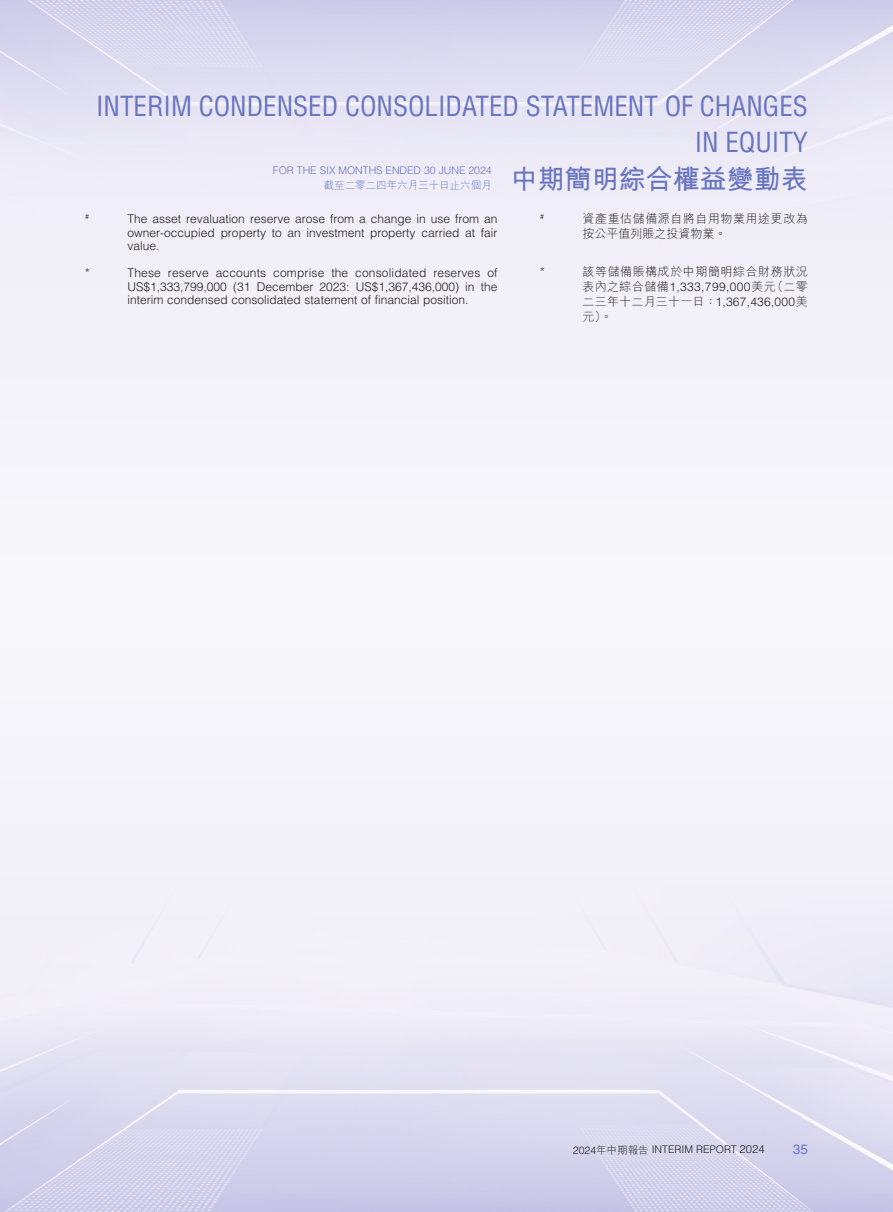
<style>
.page{position:relative;width:893px;height:1212px;background:#f4f3fa}
.page>*{position:absolute;margin:0;border:0;box-sizing:border-box;transform-origin:0 0}
.t1{font:condensed 27px/36px "Helvetica LT Std";color:#6975c0;text-align:right}
.t2{font:700 27px "M Hei HK";color:#6975c0}
.t3{font:13.5px "Helvetica LT Std";color:#6975c0}
.t4{font:300 12px/13.5px "Helvetica LT Std";color:#231f20;text-align:justify}
.t5{font:300 12px/15px "M Hei HK";letter-spacing:.045em;color:#231f20}
.t6{font:300 12px/15px "Helvetica LT Std";letter-spacing:.025em;color:#231f20}
.t7{font:300 10.5px "Helvetica LT Std";color:#6975c0}
.t8{font:300 10.5px "Helvetica LT Std";color:#231f20}
.t9{font:300 10.5px "M Hei HK";color:#6975c0}
.t10{font:300 7.05px "Helvetica LT Std";color:#231f20}
.s1{font-family:"M Hei HK"}
.s2{font-size:11.25px}
</style>
<div class="page">
<img style="left:0;top:0;width:893px;height:156px">
<img style="left:0;top:935px;width:893px;height:277px">
<h1 class="t1" style="left:96px;top:88px;width:713px">INTERIM CONDENSED CONSOLIDATED STATEMENT OF CHANGES<br>IN EQUITY</h1>
<p class="t7" style="left:273px;top:164px;width:220px">FOR THE SIX MONTHS ENDED 30 JUNE 2024</p>
<p class="t9" style="left:324px;top:179px;width:169px">截至二零二四年六月三十日止六個月</p>
<h1 class="t2" style="left:511px;top:160px;width:298px">中期簡明綜合權益變動表</h1>
<p class="t10" style="left:85px;top:212px;width:5px">#</p>
<p class="t4" style="left:128px;top:212px;width:371px">The asset revaluation reserve arose from a change in use from an owner-occupied property to an investment property carried at fair value.</p>
<p class="t4" style="left:85px;top:266px;width:6px">*</p>
<p class="t4" style="left:128px;top:266px;width:372px">These reserve accounts comprise the consolidated reserves of US$1,333,799,000 (31 December 2023: US$1,367,436,000) in the interim condensed consolidated statement of financial position.</p>
<p class="t10" style="left:540px;top:212px;width:5px">#</p>
<p class="t5" style="left:583px;top:211px;width:227px">資產重估儲備源自將自用物業用途更改為按公平值列賬之投資物業。</p>
<p class="t4" style="left:540px;top:265px;width:6px">*</p>
<p class="t5" style="left:583px;top:264px;width:227px">該等儲備賬構成於中期簡明綜合財務狀況</p>
<p class="t6" style="left:583px;top:279px;width:227px"><span class="s1">表內之綜合儲備</span>1,333,799,000<span class="s1">美元（二零二三年十二月三十一日：</span>1,367,436,000<span class="s1">美</span></p>
<p class="t5" style="left:583px;top:309px;width:31px">元）。</p>
<p class="t8" style="left:573px;top:1143px;width:193px">2024<span class="s1">年中期報告</span> INTERIM REPORT <span class="s2">2024</span></p>
<p class="t3" style="left:793px;top:1141px;width:17px">35</p>
</div>
